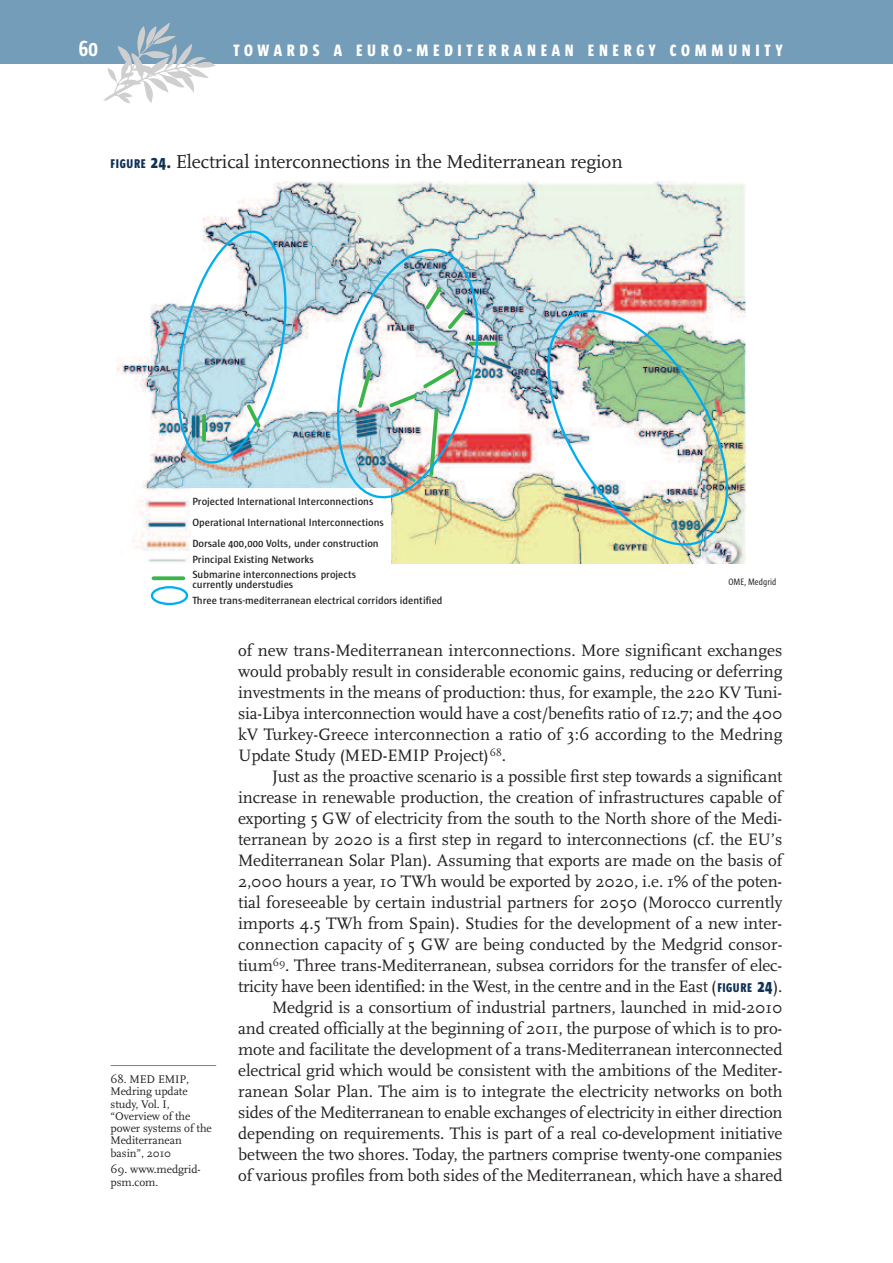
<style>
.page{position:relative;width:893px;height:1263px;background:#fff}
.page>*{position:absolute;margin:0;border:0;box-sizing:border-box;transform-origin:0 0}
.t1{font:700 22.5px "Sun Cd";color:#fff}
.t2{font:19.5px "Scala";letter-spacing:-.005em;color:#231f20}
.t3{font:17.25px/21px "Scala";letter-spacing:-.005em;color:#231f20;text-align:justify}
.t4{font:800 16.8px "Sun Cd";letter-spacing:.28em;color:#fff}
.t5{font:11.7px/12.3px "Scala";letter-spacing:-.005em;color:#231f20}
.t6{font:600 10.65px/21.3px "Sun";color:#231f20}
.t7{font:9.45px "Sun Cd";color:#231f20}
.s1{font-size:22.5px}
.s2{font-family:"Sun Cd";font-weight:800;font-size:12.9px;color:#113155}
.s3{font-family:"Sun Cd";font-weight:800;font-size:17.25px;color:#113155}
.s4{font-family:"Sun Cd";font-weight:800;color:#113155}
</style>
<div class="page">
<div style="left:0;top:0;width:893px;height:64px;background:#749db9"></div>
<hr style="left:111px;top:1065px;width:105px;height:1px;background:#4b94b0">
<img style="left:116px;top:182px;width:629px;height:381px">
<img style="left:538px;top:294px;width:199px;height:264px">
<svg style="left:487px;top:342px;width:9px;height:4px"></svg>
<img style="left:171px;top:227px;width:122px;height:241px">
<svg style="left:153px;top:576px;width:30px;height:4px"></svg>
<div style="left:192px;top:488px;width:199px;height:122px;background:#fff"></div>
<div style="left:151px;top:586px;width:37px;height:19px;border:2px solid #00aeef;border-radius:50%"></div>
<img style="left:328px;top:242px;width:159px;height:263px">
<img style="left:103px;top:26px;width:113px;height:77px">
<h1 class="t1" style="left:79px;top:40px;width:20px">60</h1>
<p class="t4" style="left:234px;top:44px;width:550px">TOWARDS A EURO<span class="s1">-</span>MEDITERRANEAN ENERGY COMMUNITY</p>
<p class="t2" style="left:111px;top:149px;width:514px"><span class="s2">FIGURE</span> <span class="s3">24.</span> Electrical interconnections in the Mediterranean region</p>
<p class="t6" style="left:192px;top:491px;width:193px">Projected International Interconnections<br>Operational International Interconnections<br>Dorsale 400,000 Volts, under construction</p>
<p class="t6" style="left:192px;top:552px;width:165px;line-height:15.1px">Principal Existing Networks<br>Submarine interconnections projects</p>
<p class="t6" style="left:192px;top:578px;width:252px;line-height:15.1px">currently understudies<br>Three trans-mediterranean electrical corridors identified</p>
<p class="t7" style="left:728px;top:578px;width:50px">OME, Medgrid</p>
<p class="t5" style="left:111px;top:1073px;width:103px">68. MED EMIP,<br>Medring update study, Vol. I, “Overview of the power systems of the<br>Mediterranean basin”, 2010</p>
<p class="t5" style="left:111px;top:1163px;width:92px">69. www.medgrid&shy;psm.com.</p>
<p class="t3" style="left:238px;top:639px;width:546px">of new trans-Mediterranean interconnections. More significant exchanges would probably result in considerable economic gains, reducing or deferring investments in the means of production: thus, for example, the 220 KV Tuni&shy;sia-Libya interconnection would have a cost/benefits ratio of 12.7; and the 400 kV Turkey-Greece interconnection a ratio of 3:6 according to the Medring Update Study (MED-EMIP Project)<sup>68</sup>.</p>
<p class="t3" style="left:238px;top:765px;width:546px;text-align:right">Just as the proactive scenario is a possible first step towards a significant increase in renewable production, the creation of infrastructures capable of exporting 5 GW of electricity from the south to the North shore of the Medi&shy;terranean by 2020 is a first step in regard to interconnections (cf. the EU’s Mediterranean Solar Plan). Assuming that exports are made on the basis of 2,000 hours a year, 10 TWh would be exported by 2020, i.e. 1% of the poten&shy;tial foreseeable by certain industrial partners for 2050 (Morocco currently imports 4.5 TWh from Spain). Studies for the development of a new inter&shy;connection capacity of 5 GW are being conducted by the Medgrid consor&shy;tium<sup>69</sup>. Three trans-Mediterranean, subsea corridors for the transfer of elec&shy;tricity have been identified: in the West, in the centre and in the East (<span class="s2">FIGURE</span> <span class="s4">24</span>).<br>Medgrid is a consortium of industrial partners, launched in mid-2010<br>and created officially at the beginning of 2011, the purpose of which is to pro&shy;mote and facilitate the development of a trans-Mediterranean interconnected electrical grid which would be consistent with the ambitions of the Mediter&shy;ranean Solar Plan. The aim is to integrate the electricity networks on both sides of the Mediterranean to enable exchanges of electricity in either direction depending on requirements. This is part of a real co-development initiative between the two shores. Today, the partners comprise twenty-one companies of various profiles from both sides of the Mediterranean, which have a shared</p>
</div>
